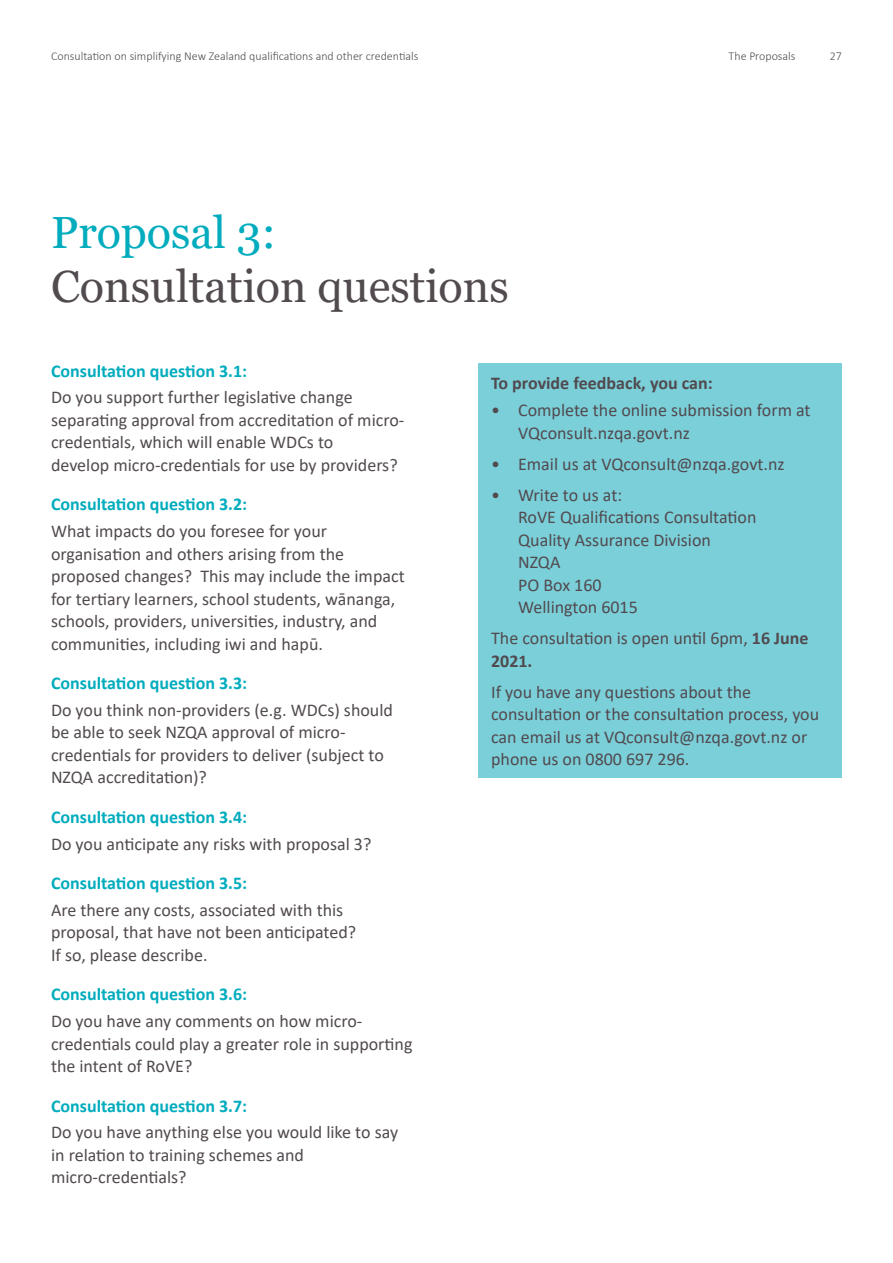
<style>
.page{position:relative;width:893px;height:1263px;background:#fff}
.page>*{position:absolute;margin:0;border:0;box-sizing:border-box;transform-origin:0 0}
.t1{font:45px "Georgia";color:#514a4f}
.t2{font:45px "Georgia";color:#00acbd}
.t3{font:18px/22.5px "Calibri";color:#514a4f}
.t4{font:700 18px "Calibri";color:#00acbd}
.t5{font:700 18px "Calibri";color:#514a4f}
.t6{font:300 12px "Calibri";color:#514a4f}
.s1{font-weight:700}
</style>
<div class="page">
<div style="left:478px;top:363px;width:364px;height:415px;background:#7bcfd9"></div>
<p class="t6" style="left:51px;top:49px;width:369px">Consultation on simplifying New Zealand qualifications and other credentials</p>
<p class="t6" style="left:830px;top:49px;width:14px">27</p>
<p class="t6" style="left:729px;top:49px;width:68px">The Proposals</p>
<h1 class="t2" style="left:51px;top:206px;width:226px">Proposal 3:</h1>
<h1 class="t1" style="left:51px;top:260px;width:459px">Consultation questions</h1>
<p class="t4" style="left:51px;top:358px;width:198px">Consultation question 3.1:</p>
<p class="t3" style="left:51px;top:386px;width:355px">Do you support further legislative change separating approval from accreditation of micro&shy;credentials, which will enable WDCs to<br>develop micro-credentials for use by providers?</p>
<p class="t4" style="left:51px;top:492px;width:198px">Consultation question 3.2:</p>
<p class="t3" style="left:51px;top:519px;width:355px">What impacts do you foresee for your organisation and others arising from the proposed changes? This may include the impact for tertiary learners, school students, wānanga, schools, providers, universities, industry, and communities, including iwi and hapū.</p>
<p class="t4" style="left:51px;top:670px;width:198px">Consultation question 3.3:</p>
<p class="t3" style="left:51px;top:698px;width:343px">Do you think non-providers (e.g. WDCs) should be able to seek NZQA approval of micro&shy;credentials for providers to deliver (subject to NZQA accreditation)?</p>
<p class="t4" style="left:51px;top:804px;width:198px">Consultation question 3.4:</p>
<p class="t3" style="left:51px;top:832px;width:322px">Do you anticipate any risks with proposal 3?</p>
<p class="t4" style="left:51px;top:870px;width:198px">Consultation question 3.5:</p>
<p class="t3" style="left:51px;top:898px;width:307px">Are there any costs, associated with this proposal, that have not been anticipated?<br>If so, please describe.</p>
<p class="t4" style="left:51px;top:982px;width:198px">Consultation question 3.6:</p>
<p class="t3" style="left:51px;top:1009px;width:363px">Do you have any comments on how micro&shy;credentials could play a greater role in supporting the intent of RoVE?</p>
<p class="t4" style="left:51px;top:1093px;width:198px">Consultation question 3.7:</p>
<p class="t3" style="left:51px;top:1121px;width:349px">Do you have anything else you would like to say in relation to training schemes and micro-credentials?</p>
<p class="t5" style="left:491px;top:371px;width:223px">To provide feedback, you can:</p>
<p class="t3" style="left:518px;top:398px;width:294px;text-indent:-27px">• Complete the online submission form at<br>VQconsult.nzqa.govt.nz</p>
<p class="t3" style="left:491px;top:452px;width:295px">• Email us at VQconsult@nzqa.govt.nz</p>
<p class="t3" style="left:518px;top:483px;width:240px;text-indent:-27px">• Write to us at:<br>RoVE Qualifications Consultation<br>Quality Assurance Division<br>NZQA<br>PO Box 160<br>Wellington 6015</p>
<p class="t3" style="left:491px;top:626px;width:319px">The consultation is open until 6pm, <span class="s1">16 June<br>2021.</span></p>
<p class="t3" style="left:491px;top:680px;width:330px">If you have any questions about the consultation or the consultation process, you can email us at VQconsult@nzqa.govt.nz or phone us on 0800 697 296.</p>
</div>
